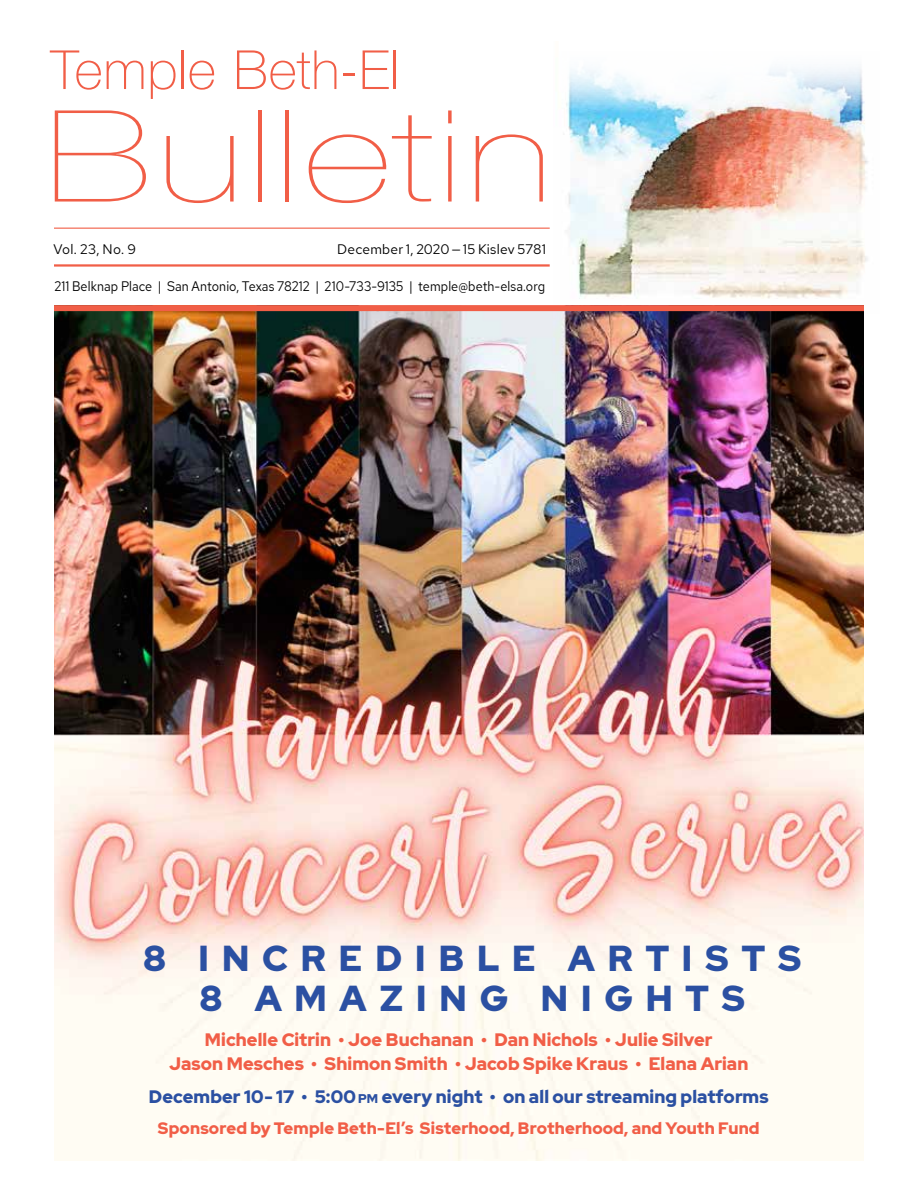
<style>
.page{position:relative;width:918px;height:1188px;background:#fff}
.page>*{position:absolute;margin:0;border:0;box-sizing:border-box;transform-origin:0 0}
.t1{font:200 127.5px "Helvetica Neue LT Std";letter-spacing:.03em;color:#f15e47;scale:1.35 1}
.t2{font:100 54px "Helvetica Neue LT Std";letter-spacing:.015em;color:#f15e47}
.t3{font:900 36px/40.5px "Red Hat Display";letter-spacing:.355em;color:#2b50a2;text-align:center}
.t4{font:900 18px/24px "Red Hat Display";letter-spacing:.005em;color:#f15e47;text-align:center}
.t5{font:900 18px "Red Hat Display";letter-spacing:.005em;color:#2b50a2}
.t6{font:900 16.5px "Red Hat Display";letter-spacing:.01em;color:#f15e47}
.t7{font:13.8px "Red Hat Text";letter-spacing:.005em;color:#000;scale:.92 1}
.t8{font:13.8px "Red Hat Text";letter-spacing:.005em;color:#000}
.s1{font-size:12.6px}
</style>
<div class="page">
<img style="left:568px;top:180px;width:300px;height:119px">
<img style="left:54px;top:311px;width:810px;height:850px">
<img style="left:566px;top:67px;width:302px;height:113px">
<hr style="left:54px;top:228px;width:496px;height:1px;background:#f15e47">
<hr style="left:54px;top:264px;width:496px;height:3px;background:#f15e47">
<div style="left:54px;top:305px;width:810px;height:6px;background:#f15e47"></div>
<h2 class="t2" style="left:51px;top:39px;width:350px">Temple Beth-El</h2>
<h1 class="t1" style="left:47px;top:83px;width:376px">Bulletin</h1>
<p class="t8" style="left:54px;top:240px;width:84px">Vol. 23, No. 9</p>
<p class="t8" style="left:337px;top:240px;width:210px">December 1, 2020—15 Kislev 5781</p>
<p class="t7" style="left:54px;top:278px;width:535px">211 Belknap Place | San Antonio, Texas 78212 | 210-733-9135 | temple@beth-elsa.org</p>
<h3 class="t3" style="left:143px;top:938px;width:660px">8 INCREDIBLE ARTISTS<br>8 AMAZING NIGHTS</h3>
<p class="t4" style="left:169px;top:1027px;width:581px">Michelle Citrin • Joe Buchanan • Dan Nichols • Julie Silver<br>Jason Mesches • Shimon Smith • Jacob Spike Kraus • Elana Arian</p>
<p class="t5" style="left:149px;top:1085px;width:621px">December 10- 17 • 5:00 <span class="s1">pm</span> every night • on all our streaming platforms</p>
<p class="t6" style="left:158px;top:1118px;width:603px">Sponsored by Temple Beth-El’s Sisterhood, Brotherhood, and Youth Fund</p>
</div>
